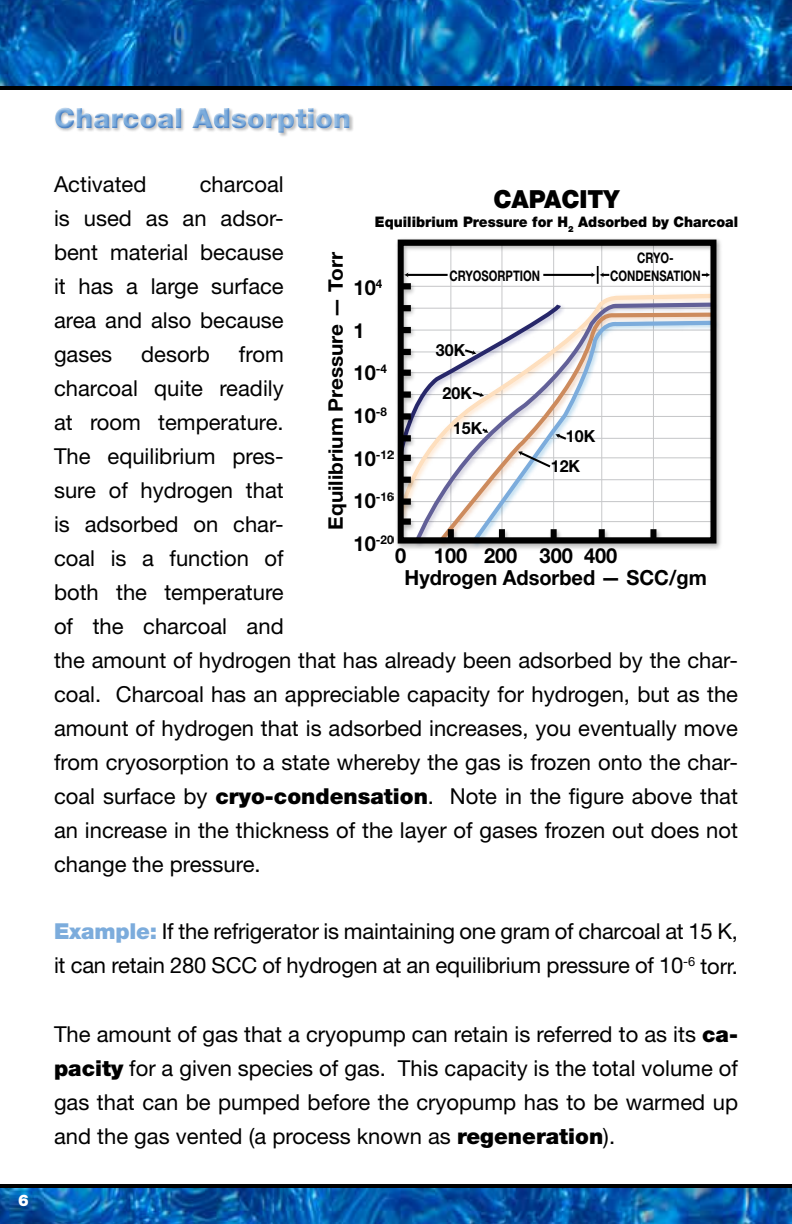
<style>
.page{position:relative;width:792px;height:1224px;background:#fff}
.page>*{position:absolute;margin:0;border:0;box-sizing:border-box;transform-origin:0 0}
.t1{font:900 28px "Helvetica Neue LT Std";color:#7cacdc}
.t2{font:900 25px "Helvetica Neue LT Std";color:#000;scale:.96 1}
.t3{font:22px/34px "Helvetica Neue LT Std";color:#000;text-align:justify}
.t4{font:700 20.8px/42.6px "Helvetica Neue LT Std";color:#000;scale:.96 1}
.t5{font:700 20px "Helvetica Neue LT Std";color:#000;scale:1.04 1}
.t6{font:700 16.6px/35.8px "Helvetica Neue LT Std";color:#000;scale:.96 1}
.t7{font:900 16px "Helvetica Neue LT Std";color:#fff}
.t8{font:900 14.6px "Helvetica Neue LT Std";color:#000;scale:.96 1}
.t9{font:700 14.6px/17.4px "Helvetica Neue LT Std";color:#000;text-align:center;scale:.77 1}
.t10{font:700 12.2px "Helvetica Neue LT Std";color:#000;scale:.96 1}
.s1{font-size:20.8px}
.s2{font-weight:900}
.s3{font-weight:900;color:#7cacdc}
</style>
<div class="page">
<img style="left:0;top:1188px;width:792px;height:36px">
<img style="left:0;top:0;width:792px;height:86px">
<hr style="left:0;top:86px;width:792px;height:4px;background:#000">
<hr style="left:0;top:1184px;width:792px;height:4px;background:#000">
<img style="left:396px;top:239px;width:325px;height:310px">
<div style="left:448px;top:529px;width:6px;height:10px;background:#000"></div>
<div style="left:499px;top:529px;width:6px;height:10px;background:#000"></div>
<div style="left:551px;top:529px;width:6px;height:10px;background:#000"></div>
<div style="left:599px;top:529px;width:6px;height:10px;background:#000"></div>
<div style="left:650px;top:529px;width:7px;height:10px;background:#000"></div>
<div style="left:398px;top:240px;width:319px;height:303px;border:6px solid #000"></div>
<div style="left:401px;top:283px;width:10px;height:6px;background:#000"></div>
<div style="left:401px;top:477px;width:10px;height:6px;background:#000"></div>
<div style="left:401px;top:499px;width:10px;height:6px;background:#000"></div>
<div style="left:401px;top:519px;width:10px;height:6px;background:#000"></div>
<svg style="left:397px;top:301px;width:171px;height:168px"></svg>
<div style="left:53px;top:107px;width:299px;height:28px;background:#7cacdc;opacity:.75"></div>
<p class="t7" style="left:18px;top:1191px;width:12px">6</p>
<p class="t1" style="left:54px;top:101px;width:299px">Charcoal Adsorption</p>
<p class="t3" style="left:54px;top:167px;width:94px">Activated</p>
<p class="t3" style="left:54px;top:167px;width:231px;text-indent:146px">charcoal is used as an adsor&shy;bent material because it has a large surface area and also because gases</p>
<p class="t2" style="left:493px;top:184px;width:133px">CAPACITY</p>
<p class="t8" style="left:375px;top:213px;width:380px">Equilibrium Pressure for H<sub>2</sub> Adsorbed by Charcoal</p>
<p class="t5" style="left:323px;top:530px;width:268px;rotate:-90deg">Equilibrium Pressure — Torr</p>
<p class="t9" style="left:610px;top:249px;width:119px">CRYO-<br>CONDENSATION</p>
<p class="t9" style="left:449px;top:267px;width:119px">CRYOSORPTION</p>
<p class="t4" style="left:354px;top:266px;width:36px">10<sup>4<br></sup>1<br>10<sup>-4<br></sup>10<sup>-8</sup></p>
<p class="t10" style="left:354px;top:447px;width:43px"><span class="s1">10</span>-12</p>
<p class="t10" style="left:354px;top:489px;width:43px"><span class="s1">10</span>-16</p>
<p class="t10" style="left:354px;top:532px;width:43px"><span class="s1">10</span>-20</p>
<p class="t6" style="left:436px;top:332px;width:32px">30K</p>
<p class="t6" style="left:453px;top:374px;width:32px;text-indent:-10px">20K<br>15K</p>
<p class="t3" style="left:54px;top:337px;width:686px;text-align:left;text-indent:185px">from<br>charcoal quite readily<br>at room temperature.<br>The equilibrium pres-<br>sure of hydrogen that<br>is adsorbed on char-<br>coal is a function of<br>both the temperature<br>of the charcoal and<br>the amount of hydrogen that has already been adsorbed by the char&shy;coal. Charcoal has an appreciable capacity for hydrogen, but as the amount of hydrogen that is adsorbed increases, you eventually move from cryosorption to a state whereby the gas is frozen onto the char&shy;coal surface by <span class="s2">cryo-condensation</span>. Note in the figure above that an increase in the thickness of the layer of gases frozen out does not change the pressure.</p>
<p class="t3" style="left:141px;top:337px;width:70px">desorb</p>
<p class="t6" style="left:551px;top:421px;width:48px;line-height:29.4px;text-indent:15px">10K<br>12K</p>
<p class="t4" style="left:395px;top:534px;width:13px">0</p>
<p class="t4" style="left:434px;top:534px;width:193px">100 200 300 400</p>
<p class="t4" style="left:405px;top:556px;width:316px">Hydrogen Adsorbed — SCC/gm</p>
<p class="t3" style="left:54px;top:914px;width:685px"><span class="s3">Example:</span> If the refrigerator is maintaining one gram of charcoal at 15 K, it can retain 280 SCC of hydrogen at an equilibrium pressure of 10<sup>-6</sup> torr.</p>
<p class="t3" style="left:54px;top:1017px;width:686px">The amount of gas that a cryopump can retain is referred to as its <span class="s2">ca&shy;pacity</span> for a given species of gas. This capacity is the total volume of gas that can be pumped before the cryopump has to be warmed up and the gas vented (a process known as <span class="s2">regeneration</span>).</p>
</div>
